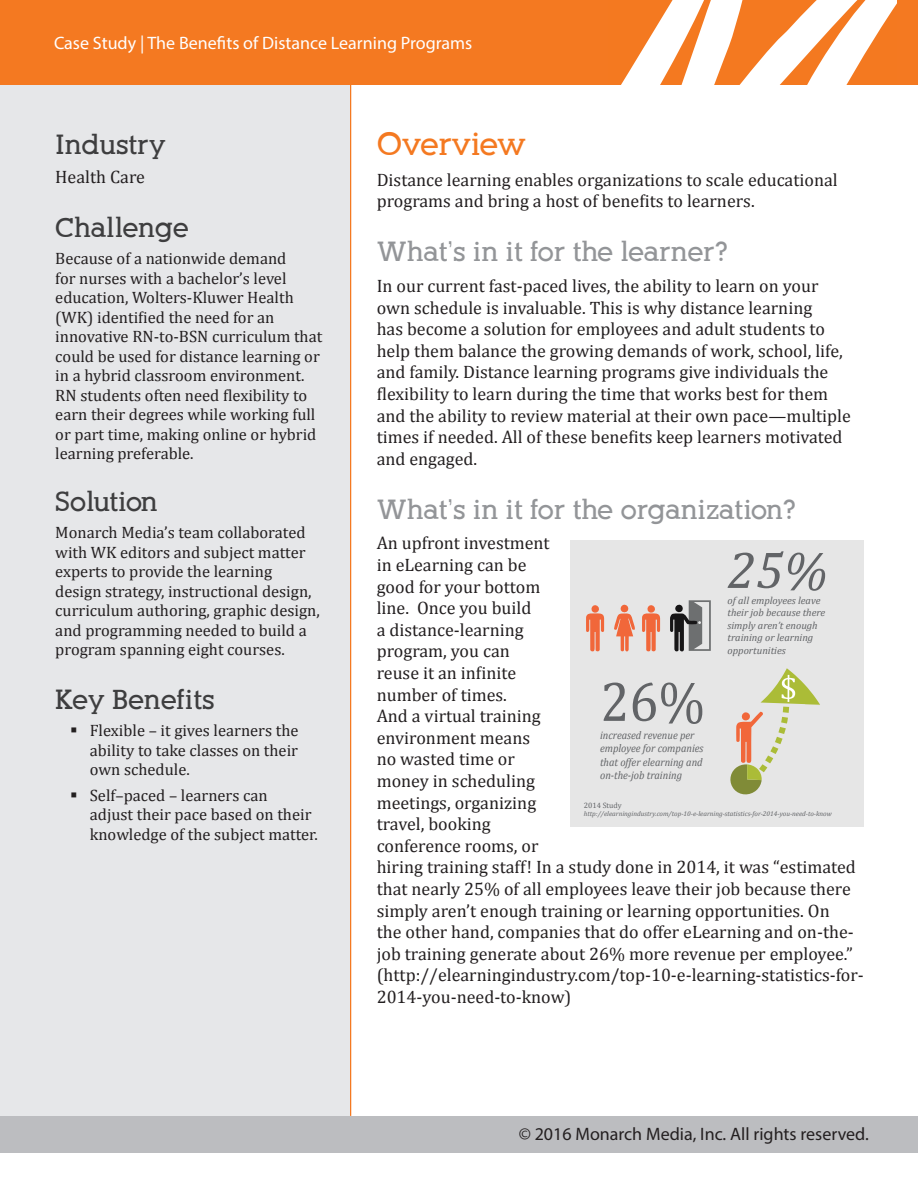
<style>
.page{position:relative;width:918px;height:1188px;background:#fff}
.page>*{position:absolute;margin:0;border:0;box-sizing:border-box;transform-origin:0 0}
.t1{font:56.85px "Cambria";color:#626467;scale:.92 1}
.t2{font:italic 52.35px "Cambria";color:#626467}
.Main_Header{font:700 31.5px "Alexandria FLF";color:#f47921}
.Sub_Header{font:700 27px "Alexandria FLF";color:#939598}
.Paragraph_Style_2{font:700 27px "Alexandria FLF";color:#3e3e3f}
.Paragraph_Style_2-2{font:700 27px "Alexandria FLF";letter-spacing:-.035em;color:#3e3e3f}
.Body_Text{font:18px/21.6px "Cambria";color:#231f20}
.Body_Text-2{font:18px "Myriad Pro";color:#fff}
.t3{font:18px "Myriad Pro";color:#231f20}
.sidebar_paragraph{font:16.5px/19.5px "Cambria";color:#231f20}
.t4{font:italic 11.25px/13.5px "Cambria";color:#626467;scale:.92 1}
.t5{font:italic 10.35px/12.5px "Cambria";color:#626467}
.t6{font:7.8px "Cambria";color:#626467}
.t7{font:italic 6.9px "Cambria";color:#626467}
</style>
<div class="page">
<svg style="left:608px;top:0;width:289px;height:85px"></svg>
<div style="left:0;top:1116px;width:918px;height:36px;background:#bcbdc0"></div>
<div style="left:897px;top:0;width:21px;height:85px;background:#f47921"></div>
<hr style="left:350px;top:54px;width:1px;height:1062px;background:#f47921">
<div style="left:0;top:85px;width:350px;height:1031px;background:#e6e7e9"></div>
<div style="left:0;top:0;width:608px;height:85px;background:#f47921"></div>
<div style="left:570px;top:541px;width:294px;height:286px;background:#e6e6e6"></div>
<svg style="left:586px;top:605px;width:18px;height:47px"></svg>
<svg style="left:642px;top:605px;width:18px;height:47px"></svg>
<svg style="left:614px;top:604px;width:21px;height:48px"></svg>
<svg style="left:670px;top:600px;width:41px;height:52px"></svg>
<svg style="left:730px;top:668px;width:90px;height:127px"></svg>
<p class="Body_Text-2" style="left:54px;top:32px;width:420px">Case Study | The Benefits of Distance Learning Programs</p>
<p class="Paragraph_Style_2" style="left:55px;top:130px;width:112px">Industry</p>
<p class="Body_Text" style="left:55px;top:166px;width:91px">Health Care</p>
<p class="Paragraph_Style_2" style="left:55px;top:214px;width:135px">Challenge</p>
<p class="sidebar_paragraph" style="left:55px;top:249px;width:269px">Because of a nationwide demand<br>for nurses with a bachelor’s level education, Wolters-Kluwer Health (WK) identified the need for an innovative RN-to-BSN curriculum that could be used for distance learning or in a hybrid classroom environment.<br>RN students often need flexibility to earn their degrees while working full or part time, making online or hybrid learning preferable.</p>
<p class="Paragraph_Style_2-2" style="left:55px;top:487px;width:104px">Solution</p>
<p class="sidebar_paragraph" style="left:55px;top:523px;width:266px">Monarch Media’s team collaborated with WK editors and subject matter experts to provide the learning design strategy, instructional design, curriculum authoring, graphic design, and programming needed to build a program spanning eight courses.</p>
<p class="Paragraph_Style_2" style="left:55px;top:685px;width:161px">Key Benefits</p>
<p class="sidebar_paragraph" style="left:90px;top:721px;width:210px;text-align:justify">Flexible – it gives learners the ability to take classes on their own schedule.</p>
<p class="sidebar_paragraph" style="left:90px;top:785px;width:230px">Self–paced – learners can<br>adjust their pace based on their knowledge of the subject matter.</p>
<p class="Main_Header" style="left:377px;top:127px;width:151px">Overview</p>
<p class="Body_Text" style="left:377px;top:169px;width:463px">Distance learning enables organizations to scale educational programs and bring a host of benefits to learners.</p>
<p class="Sub_Header" style="left:377px;top:238px;width:352px">What’s in it for the learner?</p>
<p class="Body_Text" style="left:377px;top:275px;width:476px">In our current fast-paced lives, the ability to learn on your own schedule is invaluable. This is why distance learning<br>has become a solution for employees and adult students to help them balance the growing demands of work, school, life, and family. Distance learning programs give individuals the flexibility to learn during the time that works best for them and the ability to review material at their own pace—multiple times if needed. All of these benefits keep learners motivated and engaged.</p>
<p class="Sub_Header" style="left:377px;top:495px;width:421px">What’s in it for the organization?</p>
<p class="Body_Text" style="left:377px;top:532px;width:489px">An upfront investment<br>in eLearning can be<br>good for your bottom<br>line. Once you build<br>a distance-learning<br>program, you can<br>reuse it an infinite<br>number of times.<br>And a virtual training<br>environment means<br>no wasted time or<br>money in scheduling<br>meetings, organizing<br>travel, booking<br>conference rooms, or<br>hiring training staff! In a study done in 2014, it was “estimated that nearly 25% of all employees leave their job because there simply aren’t enough training or learning opportunities. On<br>the other hand, companies that do offer eLearning and on-the&shy;job training generate about 26% more revenue per employee.” (http://elearningindustry.com/top-10-e-learning-statistics-for-<br>2014-you-need-to-know)</p>
<p class="t2" style="left:728px;top:533px;width:102px">25%</p>
<p class="t5" style="left:728px;top:594px;width:99px">of all employees leave their job because there simply aren’t enough training or learning opportunities</p>
<p class="t1" style="left:600px;top:668px;width:115px">26%</p>
<p class="t4" style="left:600px;top:728px;width:114px">increased revenue per employee for companies that offer elearning and on-the-job training</p>
<p class="t6" style="left:584px;top:801px;width:39px">2014 Study</p>
<p class="t7" style="left:584px;top:809px;width:249px">http://elearningindustry.com/top-10-e-learning-statistics-for-2014-you-need-to-know</p>
<p class="t3" style="left:519px;top:1123px;width:352px">© 2016 Monarch Media, Inc. All rights reserved.</p>
</div>
